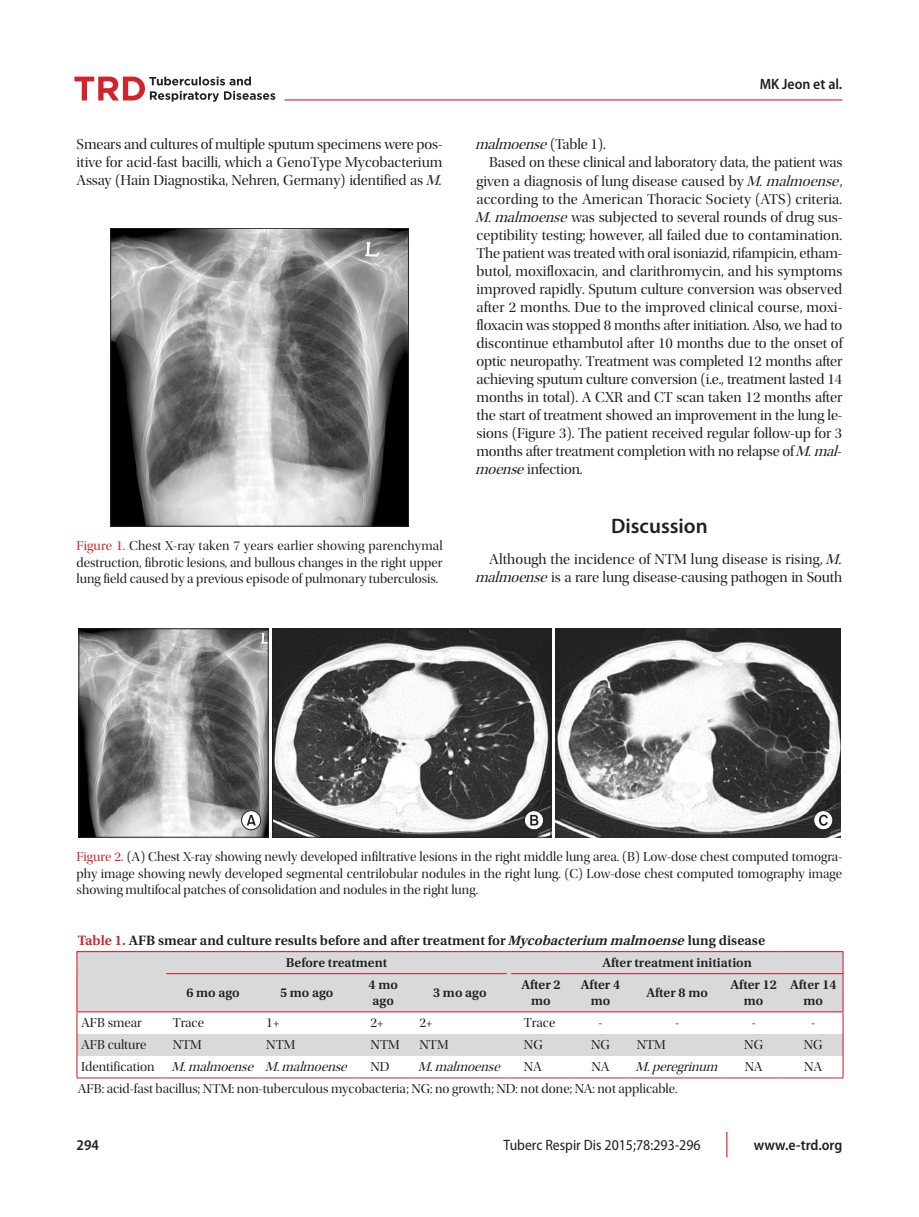
<style>
.page{position:relative;width:919px;height:1217px;background:#fff}
.page>*{position:absolute;margin:0;border:0;box-sizing:border-box;transform-origin:0 0}
.서론{font:600 21px "Myriad Pro";color:#231f20}
.본문{font:15px/18px "Utopia Std Disp";letter-spacing:-.005em;color:#231f20}
.본문-저널명{font:semi-condensed 15px "Myriad Pro";color:#231f20}
.본문-2{font:italic 15px "Utopia Std Disp";color:#231f20}
.본문-온라인{font:600 semi-condensed 15px "Myriad Pro";color:#231f20}
.본문-1저자{font:600 semi-condensed 15px "Myriad Pro";color:#231f20}
.본문-페이지번호{font:600 semi-condensed 15px "Myriad Pro";color:#231f20}
.표제목{font:600 14.25px "Utopia Std";color:#231f20}
.그림제목{font:13.5px/16.2px "Utopia Std Disp";color:#231f20;text-align:justify}
.표내용{font:13.5px "Utopia Std Disp";color:#231f20}
.표-라인{font:600 13.5px/16.2px "Utopia Std";color:#231f20;text-align:center}
.표내용-2{font:italic 13.5px "Utopia Std Disp";color:#231f20}
.s1{font-style:italic}
.s2{font-style:normal}
.s3{color:#d1232a}
</style>
<div class="page">
<svg style="left:74px;top:77px;width:201px;height:25px"></svg>
<hr style="left:284px;top:99px;width:558px;height:1px;background:#d1232a">
<svg style="left:726px;top:1131px;width:1px;height:26px"></svg>
<svg style="left:78px;top:952px;width:764px;height:103px;fill:#d8d9db"></svg>
<hr style="left:511px;top:973px;width:59px;height:1px;background:#d0121b">
<hr style="left:570px;top:973px;width:60px;height:1px;background:#d0121b">
<hr style="left:630px;top:973px;width:93px;height:1px;background:#d0121b">
<hr style="left:723px;top:973px;width:60px;height:1px;background:#d0121b">
<hr style="left:783px;top:973px;width:60px;height:1px;background:#d0121b">
<hr style="left:77px;top:951px;width:89px;height:1px;background:#d0121b">
<hr style="left:511px;top:951px;width:59px;height:1px;background:#d0121b">
<hr style="left:570px;top:951px;width:60px;height:1px;background:#d0121b">
<hr style="left:630px;top:951px;width:93px;height:1px;background:#d0121b">
<hr style="left:723px;top:951px;width:60px;height:1px;background:#d0121b">
<hr style="left:783px;top:951px;width:60px;height:1px;background:#d0121b">
<hr style="left:77px;top:1011px;width:89px;height:1px;background:#d0121b">
<hr style="left:166px;top:1011px;width:94px;height:1px;background:#d0121b">
<hr style="left:260px;top:1011px;width:93px;height:1px;background:#d0121b">
<hr style="left:353px;top:1011px;width:60px;height:1px;background:#d0121b">
<hr style="left:413px;top:1011px;width:93px;height:1px;background:#d0121b">
<hr style="left:511px;top:1011px;width:59px;height:1px;background:#d0121b">
<hr style="left:570px;top:1011px;width:60px;height:1px;background:#d0121b">
<hr style="left:630px;top:1011px;width:93px;height:1px;background:#d0121b">
<hr style="left:723px;top:1011px;width:60px;height:1px;background:#d0121b">
<hr style="left:783px;top:1011px;width:60px;height:1px;background:#d0121b">
<hr style="left:77px;top:1077px;width:89px;height:1px;background:#d1232a">
<hr style="left:166px;top:1077px;width:94px;height:1px;background:#d1232a">
<hr style="left:260px;top:1077px;width:93px;height:1px;background:#d1232a">
<hr style="left:353px;top:1077px;width:60px;height:1px;background:#d1232a">
<hr style="left:413px;top:1077px;width:93px;height:1px;background:#d1232a">
<hr style="left:511px;top:1077px;width:59px;height:1px;background:#d1232a">
<hr style="left:570px;top:1077px;width:60px;height:1px;background:#d1232a">
<hr style="left:630px;top:1077px;width:93px;height:1px;background:#d1232a">
<hr style="left:723px;top:1077px;width:60px;height:1px;background:#d1232a">
<hr style="left:783px;top:1077px;width:60px;height:1px;background:#d1232a">
<svg style="left:77px;top:951px;width:1px;height:22px"></svg>
<hr style="left:77px;top:973px;width:1px;height:38px;background:#d0121b">
<svg style="left:842px;top:951px;width:1px;height:22px"></svg>
<hr style="left:842px;top:973px;width:1px;height:38px;background:#d0121b">
<svg style="left:77px;top:1011px;width:1px;height:66px"></svg>
<svg style="left:842px;top:1011px;width:1px;height:66px"></svg>
<hr style="left:166px;top:951px;width:94px;height:1px;background:#d0121b">
<hr style="left:260px;top:951px;width:93px;height:1px;background:#d0121b">
<hr style="left:353px;top:951px;width:60px;height:1px;background:#d0121b">
<hr style="left:413px;top:951px;width:93px;height:1px;background:#d0121b">
<hr style="left:166px;top:973px;width:94px;height:1px;background:#d0121b">
<hr style="left:260px;top:973px;width:93px;height:1px;background:#d0121b">
<hr style="left:353px;top:973px;width:60px;height:1px;background:#d0121b">
<hr style="left:413px;top:973px;width:93px;height:1px;background:#d0121b">
<img style="left:81px;top:630px;width:185px;height:205px">
<div style="left:79px;top:628px;width:189px;height:209px;border:1px solid #231f20"></div>
<img style="left:274px;top:630px;width:275px;height:205px">
<img style="left:555px;top:628px;width:285px;height:209px">
<div style="left:272px;top:628px;width:279px;height:209px;border:1px solid #231f20"></div>
<svg style="left:241px;top:810px;width:20px;height:19px"></svg>
<div style="left:241px;top:810px;width:20px;height:19px;border:1px solid #231f20;border-radius:50%"></div>
<svg style="left:247px;top:814px;width:9px;height:11px"></svg>
<svg style="left:524px;top:810px;width:19px;height:19px"></svg>
<div style="left:524px;top:810px;width:19px;height:19px;border:1px solid #231f20;border-radius:50%"></div>
<svg style="left:530px;top:814px;width:8px;height:11px"></svg>
<svg style="left:813px;top:810px;width:19px;height:19px"></svg>
<div style="left:813px;top:810px;width:20px;height:19px;border:1px solid #231f20;border-radius:50%"></div>
<svg style="left:819px;top:814px;width:8px;height:11px"></svg>
<img style="left:112px;top:230px;width:294px;height:294px">
<div style="left:110px;top:228px;width:298px;height:298px;border:1px solid #231f20"></div>
<p class="본문-1저자" style="left:759px;top:75px;width:84px">MK Jeon et al.</p>
<p class="본문" style="left:77px;top:135px;width:370px">Smears and cultures of multiple sputum specimens were pos&shy;itive for acid-fast bacilli, which a GenoType Mycobacterium<br>Assay (Hain Diagnostika, Nehren, Germany) identified as <span class="s1">M.</span></p>
<p class="본문-2" style="left:475px;top:137px;width:132px">malmoense <span class="s2">( Ta b l e 1 ) .</span></p>
<p class="본문" style="left:475px;top:154px;width:372px;text-indent:14px">Based on these clinical and laboratory data, the patient was given a diagnosis of lung disease caused by <span class="s1">M.malmoense</span>, according to the American Thoracic Society (ATS) criteria.<br><span class="s1">M.malmoense</span> was subjected to several rounds of drug sus&shy;ceptibility testing; however, all failed due to contamination.<br>The patient was treated with oral isoniazid, rifampicin, etham&shy;butol, moxifloxacin, and clarithromycin, and his symptoms improved rapidly. Sputum culture conversion was observed after 2 months. Due to the improved clinical course, moxi&shy;floxacin was stopped 8 months after initiation. Also, we had to discontinue ethambutol after 10 months due to the onset of optic neuropathy. Treatment was completed 12 months after achieving sputum culture conversion (i.e., treatment lasted 14 months in total). A CXR and CT scan taken 12 months after the start of treatment showed an improvement in the lung le&shy;sions (Figure 3). The patient received regular follow-up for 3 months after treatment completion with no relapse of <span class="s1">M.mal&shy;moense</span> infection.</p>
<p class="그림제목" style="left:77px;top:538px;width:367px"><span class="s3">Figure 1.</span> Chest X-ray taken 7 years earlier showing parenchymal destruction, fibrotic lesions, and bullous changes in the right upper lung field caused by a previous episode of pulmonary tuberculosis.</p>
<p class="서론" style="left:611px;top:512px;width:98px">Discussion</p>
<p class="본문" style="left:475px;top:550px;width:372px;text-align:right">Although the incidence of NTM lung disease is rising, <span class="s1">M. malmoense</span> is a rare lung disease-causing pathogen in South</p>
<p class="그림제목" style="left:77px;top:849px;width:767px"><span class="s3">Figure 2.</span> (A) Chest X-ray showing newly developed infiltrative lesions in the right middle lung area. (B) Low-dose chest computed tomogra&shy;phy image showing newly developed segmental centrilobular nodules in the right lung. (C) Low-dose chest computed tomography image showing multifocal patches of consolidation and nodules in the right lung.</p>
<p class="표제목" style="left:78px;top:932px;width:689px"><span class="s3">Table 1.</span> AFB smear and culture results before and after treatment for <span class="s1">Mycobacterium malmoense</span> lung disease</p>
<p class="표-라인" style="left:286px;top:954px;width:103px">Before treatment</p>
<p class="표-라인" style="left:602px;top:954px;width:151px">After treatment initiation</p>
<p class="표-라인" style="left:186px;top:984px;width:55px">6 mo ago</p>
<p class="표-라인" style="left:280px;top:984px;width:55px">5 mo ago</p>
<p class="표-라인" style="left:368px;top:976px;width:31px;text-align:left">4 mo ago</p>
<p class="표-라인" style="left:433px;top:984px;width:55px">3 mo ago</p>
<p class="표-라인" style="left:521px;top:976px;width:41px">After 2 mo</p>
<p class="표-라인" style="left:581px;top:976px;width:41px">After 4 mo</p>
<p class="표-라인" style="left:646px;top:984px;width:63px">After 8 mo</p>
<p class="표-라인" style="left:730px;top:976px;width:48px">After 12 mo</p>
<p class="표-라인" style="left:790px;top:976px;width:48px">After 14 mo</p>
<p class="표내용" style="left:81px;top:1015px;width:62px">AFB smear</p>
<p class="표내용" style="left:173px;top:1015px;width:33px">Trace</p>
<p class="표내용" style="left:266px;top:1015px;width:15px">1+</p>
<p class="표내용" style="left:370px;top:1015px;width:15px">2+</p>
<p class="표내용" style="left:419px;top:1015px;width:15px">2+</p>
<p class="표내용" style="left:524px;top:1015px;width:33px">Trace</p>
<p class="표내용" style="left:598px;top:1015px;width:5px">-</p>
<p class="표내용" style="left:675px;top:1015px;width:5px">-</p>
<p class="표내용" style="left:751px;top:1015px;width:5px">-</p>
<p class="표내용" style="left:811px;top:1015px;width:5px">-</p>
<p class="표내용" style="left:81px;top:1037px;width:67px">AFB culture</p>
<p class="표내용" style="left:173px;top:1037px;width:31px">NTM</p>
<p class="표내용" style="left:266px;top:1037px;width:31px">NTM</p>
<p class="표내용" style="left:370px;top:1037px;width:31px">NTM</p>
<p class="표내용" style="left:419px;top:1037px;width:31px">NTM</p>
<p class="표내용" style="left:524px;top:1037px;width:20px">NG</p>
<p class="표내용" style="left:591px;top:1037px;width:20px">NG</p>
<p class="표내용" style="left:636px;top:1037px;width:31px">NTM</p>
<p class="표내용" style="left:744px;top:1037px;width:20px">NG</p>
<p class="표내용" style="left:803px;top:1037px;width:20px">NG</p>
<p class="표내용" style="left:81px;top:1059px;width:75px">Identification</p>
<p class="표내용-2" style="left:171px;top:1059px;width:87px">M.malmoense</p>
<p class="표내용-2" style="left:265px;top:1059px;width:87px">M.malmoense</p>
<p class="표내용" style="left:370px;top:1059px;width:21px">ND</p>
<p class="표내용-2" style="left:418px;top:1059px;width:87px">M.malmoense</p>
<p class="표내용" style="left:524px;top:1059px;width:19px">NA</p>
<p class="표내용" style="left:591px;top:1059px;width:19px">NA</p>
<p class="표내용-2" style="left:635px;top:1059px;width:87px">M.peregrinum</p>
<p class="표내용" style="left:744px;top:1059px;width:19px">NA</p>
<p class="표내용" style="left:804px;top:1059px;width:19px">NA</p>
<p class="표내용" style="left:78px;top:1081px;width:601px">AFB: acid-fast bacillus; NTM: non-tuberculous mycobacteria; NG: no growth; ND: not done; NA: not applicable.</p>
<p class="본문-페이지번호" style="left:77px;top:1134px;width:24px">294</p>
<p class="본문-저널명" style="left:503px;top:1135px;width:198px">Tuberc Respir Dis 2015;78:293-296</p>
<p class="본문-온라인" style="left:753px;top:1134px;width:90px">www.e-trd.org</p>
</div>
